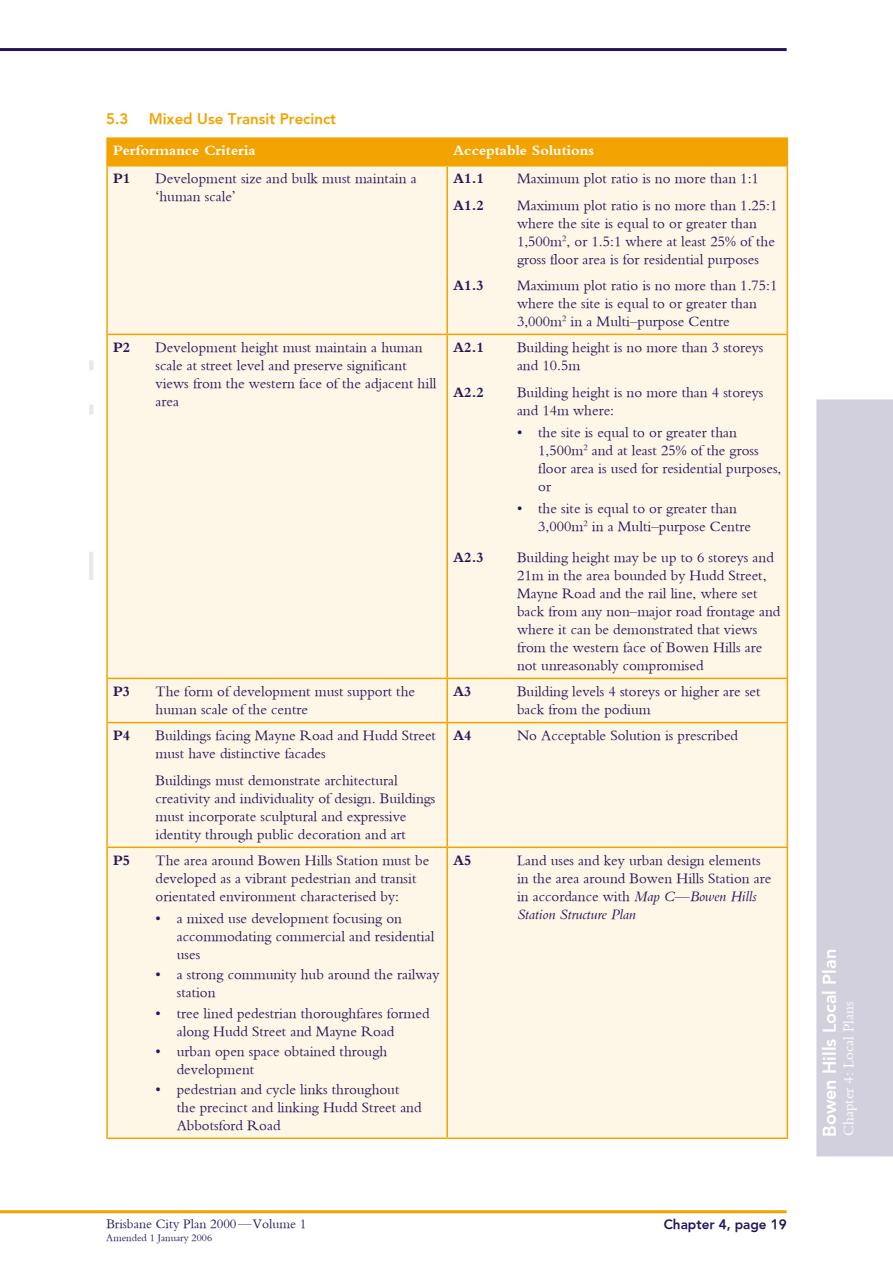
<style>
.page{position:relative;width:893px;height:1263px;background:#fff}
.page>*{position:absolute;margin:0;border:0;box-sizing:border-box;transform-origin:0 0}
.t1{font:800 18px "H Avenir";color:#fff}
.t2{font:15px/18px "Bembo";color:#251555}
.t3{font:700 15px "Bembo";color:#251555}
.t4{font:700 15px "Bembo";color:#fff}
.t5{font:800 15px "H Avenir";color:#f3a300}
.t6{font:15px "Bembo";color:#fff}
.t7{font:13.5px "Bembo";color:#251555}
.t8{font:800 13.5px "H Avenir";color:#251555}
.t9{font:10.5px "Bembo";color:#251555}
.s1{font-style:italic}
</style>
<div class="page">
<svg style="left:816px;top:399px;width:77px;height:757px;background:#d4d1de"></svg>
<hr style="left:0;top:1210px;width:787px;height:3px;background:#f3a300">
<hr style="left:0;top:48px;width:787px;height:3px;background:#251555">
<div style="left:89px;top:360px;width:5px;height:10px;background:#e9e8ee"></div>
<div style="left:89px;top:405px;width:5px;height:10px;background:#e9e8ee"></div>
<div style="left:89px;top:552px;width:5px;height:28px;background:#e9e8ee"></div>
<div style="left:108px;top:192px;width:679px;height:945px;background:#fef6e6"></div>
<hr style="left:106px;top:137px;width:341px;height:2px;background:#f3a300">
<hr style="left:106px;top:139px;width:2px;height:26px;background:#f3a300">
<hr style="left:447px;top:137px;width:341px;height:2px;background:#f3a300">
<hr style="left:106px;top:679px;width:2px;height:43px;background:#f3a300">
<hr style="left:446px;top:679px;width:2px;height:43px;background:#f3a300">
<hr style="left:787px;top:679px;width:1px;height:43px;background:#f3a300">
<hr style="left:106px;top:722px;width:341px;height:1px;background:#f3a300">
<hr style="left:106px;top:723px;width:2px;height:123px;background:#f3a300">
<hr style="left:447px;top:722px;width:341px;height:1px;background:#f3a300">
<hr style="left:446px;top:723px;width:2px;height:123px;background:#f3a300">
<hr style="left:787px;top:723px;width:1px;height:123px;background:#f3a300">
<hr style="left:106px;top:846px;width:341px;height:2px;background:#f3a300">
<hr style="left:106px;top:848px;width:2px;height:289px;background:#f3a300">
<hr style="left:447px;top:846px;width:341px;height:2px;background:#f3a300">
<hr style="left:446px;top:848px;width:2px;height:289px;background:#f3a300">
<hr style="left:787px;top:848px;width:1px;height:289px;background:#f3a300">
<hr style="left:106px;top:1137px;width:341px;height:2px;background:#f3a300">
<hr style="left:447px;top:1137px;width:341px;height:2px;background:#f3a300">
<hr style="left:106px;top:165px;width:341px;height:2px;background:#f3a300">
<hr style="left:106px;top:167px;width:2px;height:25px;background:#f3a300">
<svg style="left:107px;top:138px;width:681px;height:54px;background:#f8c96b"></svg>
<hr style="left:106px;top:192px;width:2px;height:80px;background:#f3a300">
<hr style="left:446px;top:192px;width:2px;height:80px;background:#f3a300">
<hr style="left:787px;top:192px;width:1px;height:80px;background:#f3a300">
<hr style="left:106px;top:272px;width:2px;height:62px;background:#f3a300">
<hr style="left:446px;top:272px;width:2px;height:62px;background:#f3a300">
<hr style="left:787px;top:272px;width:1px;height:62px;background:#f3a300">
<hr style="left:106px;top:334px;width:341px;height:1px;background:#f3a300">
<hr style="left:106px;top:335px;width:2px;height:343px;background:#f3a300">
<hr style="left:447px;top:334px;width:341px;height:1px;background:#f3a300">
<hr style="left:446px;top:335px;width:2px;height:343px;background:#f3a300">
<hr style="left:787px;top:335px;width:1px;height:343px;background:#f3a300">
<hr style="left:106px;top:678px;width:341px;height:1px;background:#f3a300">
<hr style="left:447px;top:678px;width:341px;height:1px;background:#f3a300">
<p class="t5" style="left:106px;top:110px;width:24px">5.3</p>
<p class="t5" style="left:149px;top:110px;width:189px">Mixed Use Transit Precinct</p>
<p class="t4" style="left:113px;top:142px;width:144px">Performance Criteria</p>
<p class="t4" style="left:453px;top:142px;width:142px">Acceptable Solutions</p>
<p class="t3" style="left:113px;top:170px;width:19px">P1</p>
<p class="t2" style="left:156px;top:169px;width:263px">Development size and bulk must maintain a ‘human scale’</p>
<p class="t3" style="left:453px;top:170px;width:32px">A1.1</p>
<p class="t2" style="left:517px;top:169px;width:243px">Maximum plot ratio is no more than 1:1</p>
<p class="t3" style="left:453px;top:197px;width:32px">A1.2</p>
<p class="t2" style="left:517px;top:196px;width:262px">Maximum plot ratio is no more than 1.25:1 where the site is equal to or greater than 1,500m<sup>2</sup>, or 1.5:1 where at least 25% of the gross floor area is for residential purposes</p>
<p class="t3" style="left:453px;top:277px;width:32px">A1.3</p>
<p class="t2" style="left:517px;top:276px;width:262px">Maximum plot ratio is no more than 1.75:1 where the site is equal to or greater than<br>3,000m<sup>2</sup> in a Multi–purpose Centre</p>
<p class="t3" style="left:113px;top:339px;width:19px">P2</p>
<p class="t2" style="left:156px;top:338px;width:282px">Development height must maintain a human scale at street level and preserve significant views from the western face of the adjacent hill area</p>
<p class="t3" style="left:453px;top:339px;width:32px">A2.1</p>
<p class="t2" style="left:517px;top:338px;width:248px">Building height is no more than 3 storeys and 10.5m</p>
<p class="t3" style="left:453px;top:383px;width:32px">A2.2</p>
<p class="t2" style="left:517px;top:383px;width:248px">Building height is no more than 4 storeys and 14m where:</p>
<p class="t2" style="left:538px;top:423px;width:245px;text-indent:-21px">• the site is equal to or greater than<br>1,500m<sup>2</sup> and at least 25% of the gross floor area is used for residential purposes, or</p>
<p class="t2" style="left:538px;top:499px;width:214px;text-indent:-21px">• the site is equal to or greater than<br>3,000m<sup>2</sup> in a Multi–purpose Centre</p>
<p class="t3" style="left:453px;top:549px;width:32px">A2.3</p>
<p class="t2" style="left:517px;top:548px;width:265px">Building height may be up to 6 storeys and 21m in the area bounded by Hudd Street, Mayne Road and the rail line, where set back from any non–major road frontage and where it can be demonstrated that views from the western face of Bowen Hills are not unreasonably compromised</p>
<p class="t3" style="left:113px;top:683px;width:19px">P3</p>
<p class="t2" style="left:156px;top:682px;width:261px">The form of development must support the human scale of the centre</p>
<p class="t3" style="left:453px;top:683px;width:20px">A3</p>
<p class="t2" style="left:517px;top:682px;width:245px">Building levels 4 storeys or higher are set back from the podium</p>
<p class="t3" style="left:113px;top:727px;width:19px">P4</p>
<p class="t2" style="left:156px;top:726px;width:282px">Buildings facing Mayne Road and Hudd Street must have distinctive facades</p>
<p class="t2" style="left:156px;top:771px;width:281px">Buildings must demonstrate architectural creativity and individuality of design. Buildings must incorporate sculptural and expressive identity through public decoration and art</p>
<p class="t3" style="left:453px;top:727px;width:20px">A4</p>
<p class="t2" style="left:517px;top:726px;width:223px">No Acceptable Solution is prescribed</p>
<p class="t3" style="left:113px;top:852px;width:19px">P5</p>
<p class="t2" style="left:156px;top:851px;width:275px">The area around Bowen Hills Station must be developed as a vibrant pedestrian and transit orientated environment characterised by:</p>
<p class="t2" style="left:177px;top:909px;width:259px;text-indent:-21px">• a mixed use development focusing on accommodating commercial and residential uses</p>
<p class="t2" style="left:177px;top:965px;width:264px;text-indent:-21px">• a strong community hub around the railway station</p>
<p class="t2" style="left:177px;top:1003px;width:254px;text-indent:-21px">• tree lined pedestrian thoroughfares formed along Hudd Street and Mayne Road</p>
<p class="t2" style="left:177px;top:1042px;width:212px;text-indent:-21px">• urban open space obtained through development</p>
<p class="t2" style="left:177px;top:1080px;width:246px;text-indent:-21px">• pedestrian and cycle links throughout the precinct and linking Hudd Street and<br>Abbotsford Road</p>
<p class="t3" style="left:453px;top:852px;width:20px">A5</p>
<p class="t2" style="left:517px;top:851px;width:256px">Land uses and key urban design elements in the area around Bowen Hills Station are in accordance with <span class="s1">Map C—Bowen Hills Station Structure Plan</span></p>
<p class="t7" style="left:106px;top:1216px;width:202px">Brisbane City Plan 2000—Volume 1</p>
<p class="t8" style="left:664px;top:1216px;width:124px">Chapter 4, page 1 9</p>
<p class="t9" style="left:106px;top:1232px;width:107px">Amended 1 January 2006</p>
<p class="t1" style="left:819px;top:1137px;width:190px;rotate:-90deg">Bowen Hills Local Plan</p>
<p class="t6" style="left:840px;top:1136px;width:136px;rotate:-90deg">Chapter 4: Local Plans</p>
</div>
